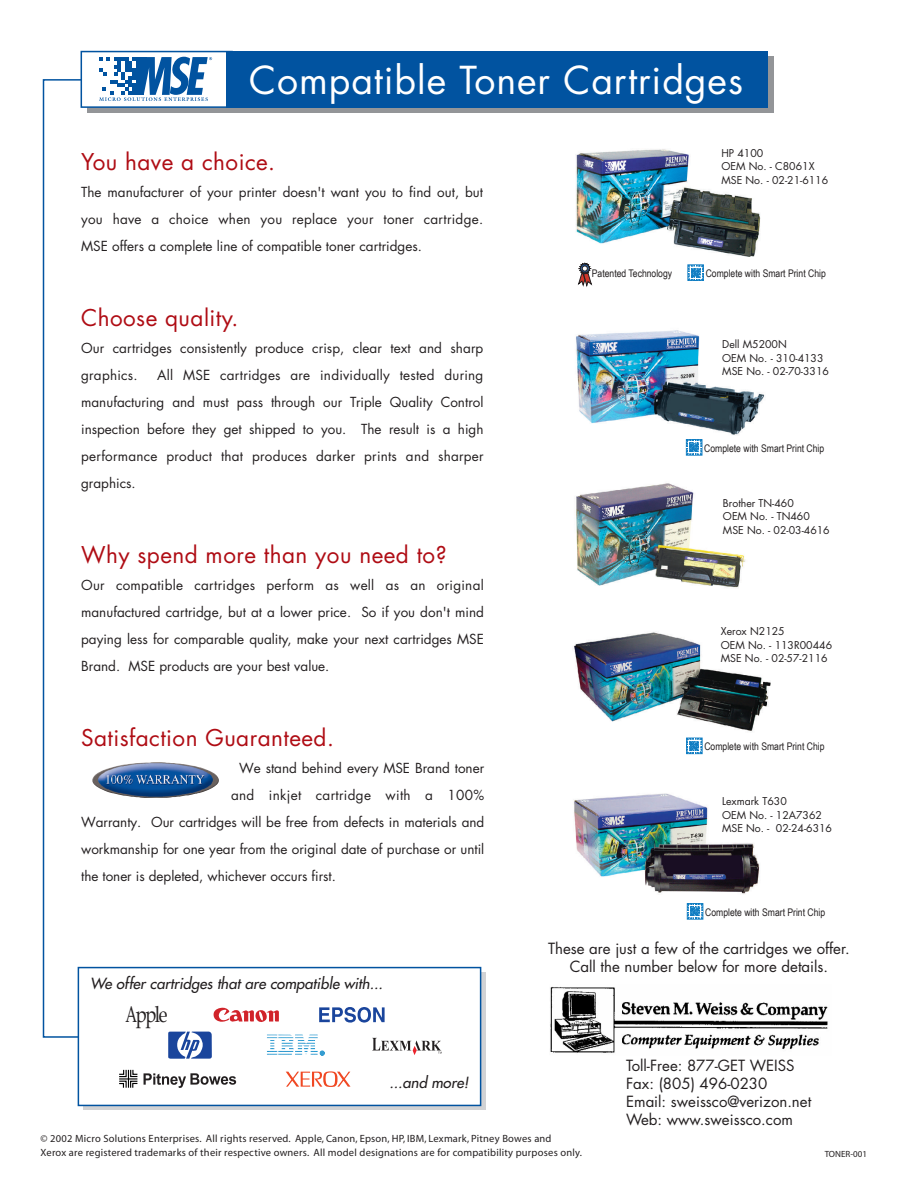
<style>
.page{position:relative;width:918px;height:1188px;background:#fff}
.page>*{position:absolute;margin:0;border:0;box-sizing:border-box;transform-origin:0 0}
.t1{font:37.5px "Futura";letter-spacing:.025em;color:#fff}
.t2{font:22.5px "Futura";letter-spacing:.02em;color:#af0c14}
.t3{font:22.05px "Palatino";letter-spacing:-.08em;color:#231f20;scale:.68 1}
.t4{font:15px/18px "Futura";color:#231f20}
.t5{font:italic 15px "Futura";color:#231f20}
.t6{font:13.5px/27px "Futura";color:#231f20;text-align:justify}
.t7{font:13.5px "Futura";letter-spacing:.025em;color:#231f20}
.t8{font:10.5px/13.5px "Futura";color:#231f20}
.t9{font:10.5px/14.2px "Myriad";letter-spacing:.02em;color:#231f20}
.t10{font:10.5px "Arial Narrow";color:#231f20}
.t11{font:9px "Myriad";color:#231f20}
</style>
<div class="page">
<img style="left:574px;top:793px;width:186px;height:101px">
<img style="left:574px;top:632px;width:196px;height:100px">
<img style="left:576px;top:483px;width:170px;height:105px">
<img style="left:576px;top:330px;width:189px;height:105px">
<div style="left:87px;top:56px;width:686px;height:56px;background:#939598"></div>
<div style="left:81px;top:51px;width:152px;height:57px;background:#fff;border:2px solid #0153a0"></div>
<img style="left:576px;top:149px;width:185px;height:107px">
<svg style="left:83px;top:973px;width:403px;height:137px;fill:#d1d2d4"></svg>
<div style="left:78px;top:967px;width:403px;height:139px;background:#fff;border:2px solid #0153a0"></div>
<div style="left:227px;top:51px;width:541px;height:57px;background:#0153a0"></div>
<svg style="left:168px;top:1032px;width:44px;height:27px"></svg>
<svg style="left:372px;top:1038px;width:70px;height:17px"></svg>
<svg style="left:286px;top:1071px;width:64px;height:16px"></svg>
<svg style="left:319px;top:1007px;width:66px;height:16px"></svg>
<svg style="left:213px;top:1007px;width:66px;height:15px"></svg>
<svg style="left:42px;top:78px;width:41px;height:960px"></svg>
<img style="left:92px;top:762px;width:127px;height:36px">
<img style="left:267px;top:1035px;width:51px;height:17px">
<svg style="left:320px;top:1051px;width:5px;height:4px"></svg>
<svg style="left:119px;top:1069px;width:117px;height:19px"></svg>
<svg style="left:687px;top:264px;width:17px;height:17px"></svg>
<svg style="left:688px;top:265px;width:15px;height:15px"></svg>
<svg style="left:686px;top:439px;width:16px;height:17px"></svg>
<svg style="left:687px;top:440px;width:15px;height:15px"></svg>
<svg style="left:686px;top:738px;width:17px;height:16px"></svg>
<svg style="left:687px;top:738px;width:15px;height:15px"></svg>
<svg style="left:687px;top:903px;width:16px;height:17px"></svg>
<svg style="left:688px;top:904px;width:15px;height:15px"></svg>
<svg style="left:579px;top:263px;width:12px;height:23px"></svg>
<svg style="left:99px;top:57px;width:113px;height:44px"></svg>
<img style="left:550px;top:987px;width:278px;height:66px">
<h1 class="t1" style="left:249px;top:56px;width:495px">Compatible Toner Cartridges</h1>
<h2 class="t2" style="left:81px;top:148px;width:196px">You have a choice.</h2>
<p class="t6" style="left:81px;top:179px;width:404px">The manufacturer of your printer doesn't want you to find out, but you have a choice when you replace your toner cartridge.<br>MSE offers a complete line of compatible toner cartridges.</p>
<h2 class="t2" style="left:81px;top:304px;width:159px">Choose quality.</h2>
<p class="t6" style="left:81px;top:335px;width:404px">Our cartridges consistently produce crisp, clear text and sharp graphics.</p>
<p class="t6" style="left:81px;top:362px;width:404px;text-indent:76px">All MSE cartridges are individually tested during manufacturing and must pass through our Triple Quality Control inspection before they get shipped to you. The result is a high performance product that produces darker prints and sharper graphics.</p>
<h2 class="t2" style="left:81px;top:541px;width:367px">Why spend more than you need to?</h2>
<p class="t6" style="left:81px;top:572px;width:404px">Our compatible cartridges perform as well as an original manufactured cartridge, but at a lower price. So if you don't mind paying less for comparable quality, make your next cartridges MSE Brand. MSE products are your best value.</p>
<h2 class="t2" style="left:81px;top:724px;width:254px">Satisfaction Guaranteed.</h2>
<p class="t6" style="left:239px;top:755px;width:247px">We stand behind every MSE Brand toner</p>
<p class="t7" style="left:231px;top:787px;width:255px">and inkjet cartridge with a 100%</p>
<p class="t6" style="left:81px;top:809px;width:405px">Warranty. Our cartridges will be free from defects in materials and</p>
<p class="t6" style="left:81px;top:836px;width:405px">workmanship for one year from the original date of purchase or until</p>
<p class="t6" style="left:81px;top:863px;width:256px">the toner is depleted, whichever occurs first.</p>
<p class="t5" style="left:90px;top:974px;width:294px">We offer cartridges that are compatible with...</p>
<h3 class="t3" style="left:125px;top:1000px;width:64px">Apple</h3>
<p class="t5" style="left:390px;top:1072px;width:80px">...and more!</p>
<p class="t8" style="left:721px;top:146px;width:108px">HP 4100<br>OEM No. - C8061X<br>MSE No. - 02-21-6116</p>
<p class="t10" style="left:592px;top:268px;width:82px">Patented Technology</p>
<p class="t10" style="left:706px;top:267px;width:122px">Complete with Smart Print Chip</p>
<p class="t8" style="left:722px;top:338px;width:108px">Dell M5200N<br>OEM No. - 310-4133<br>MSE No. - 02-70-3316</p>
<p class="t10" style="left:704px;top:442px;width:122px">Complete with Smart Print Chip</p>
<p class="t8" style="left:723px;top:496px;width:108px">Brother TN-460<br>OEM No. - TN460<br>MSE No. - 02-03-4616</p>
<p class="t8" style="left:721px;top:625px;width:113px">Xerox N2125<br>OEM No. - 113R00446<br>MSE No. - 02-57-2116</p>
<p class="t10" style="left:704px;top:741px;width:122px">Complete with Smart Print Chip</p>
<p class="t8" style="left:722px;top:795px;width:112px">Lexmark T630<br>OEM No. - 12A7362<br>MSE No. - 02-24-6316</p>
<p class="t10" style="left:705px;top:906px;width:122px">Complete with Smart Print Chip</p>
<p class="t4" style="left:548px;top:940px;width:303px;text-align:center">These are just a few of the cartridges we offer.<br>Call the number below for more details.</p>
<p class="t4" style="left:626px;top:1057px;width:187px">Toll-Free: 877-GET WEISS<br>Fax: (805) 496-0230<br>Email: sweissco@verizon.net<br>Web: www.sweissco.com</p>
<p class="t9" style="left:40px;top:1132px;width:543px">© 2002 Micro Solutions Enterprises. All rights reserved. Apple, Canon, Epson, HP, IBM, Lexmark, Pitney Bowes and<br>Xerox are registered trademarks of their respective owners. All model designations are for compatibility purposes only.</p>
<p class="t11" style="left:825px;top:1149px;width:44px">TONER-001</p>
</div>
